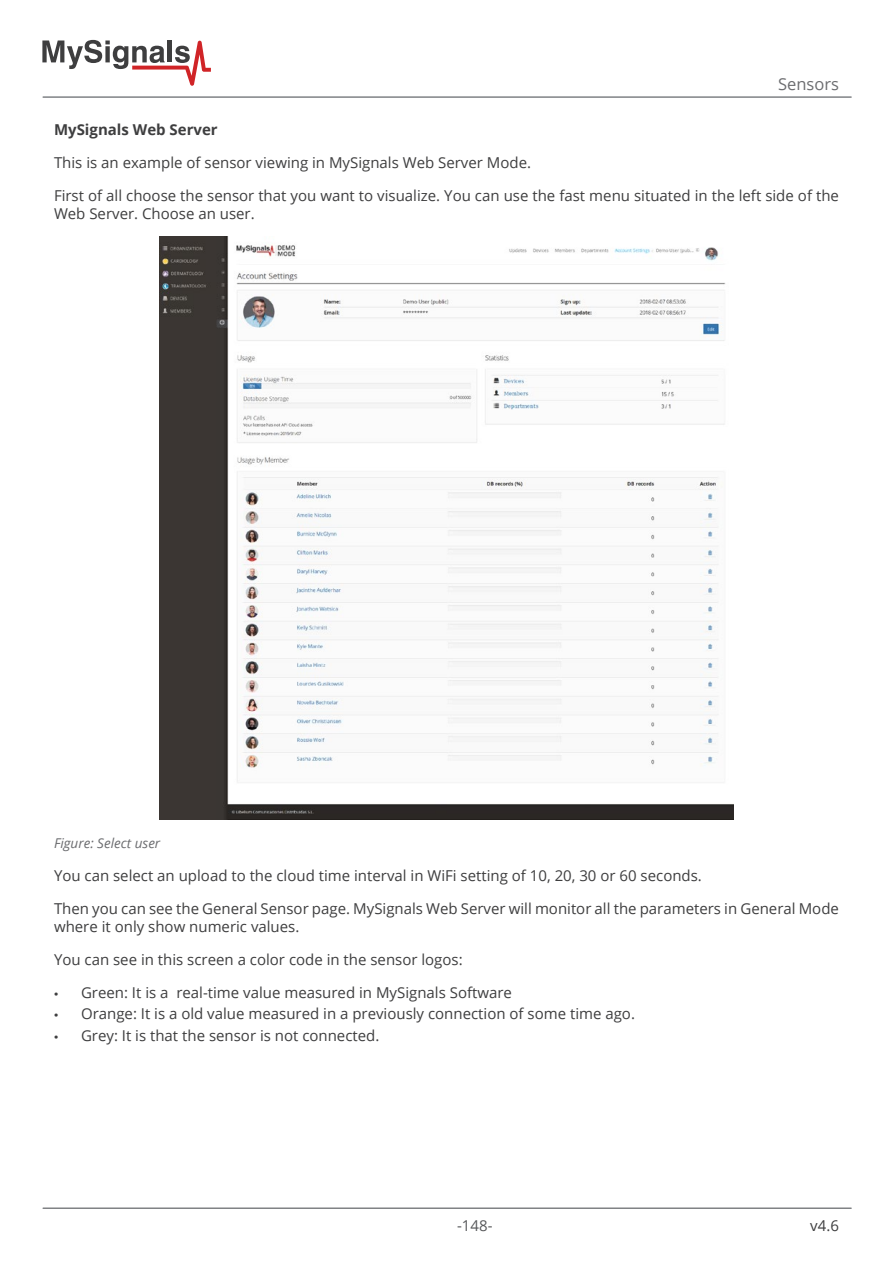
<style>
.page{position:relative;width:893px;height:1263px;background:#fff}
.page>*{position:absolute;margin:0;border:0;box-sizing:border-box;transform-origin:0 0}
.t1{font:16.5px "Open Sans";color:#6c6d70}
.t2{font:15px/18px "Open Sans";color:#3e3e3f}
.t3{font:700 15px "Open Sans";color:#3e3e3f}
.t4{font:15px "Open Sans";color:#57585a}
.Ilustración{font:italic 13.5px "Open Sans";color:#6c6d70}
.s1{font-family:"Myriad Pro"}
</style>
<div class="page">
<hr style="left:43px;top:96px;width:808px;height:2px;background:#808285">
<hr style="left:43px;top:1207px;width:808px;height:2px;background:#808285">
<svg style="left:42px;top:40px;width:169px;height:46px"></svg>
<img style="left:159px;top:237px;width:575px;height:582px">
<p class="t1" style="left:778px;top:72px;width:62px">Sensors</p>
<p class="t3" style="left:54px;top:119px;width:165px">MySignals Web Server</p>
<p class="t2" style="left:54px;top:153px;width:479px">This is an example of sensor viewing in MySignals Web Server Mode.</p>
<p class="t2" style="left:54px;top:186px;width:786px">First of all choose the sensor that you want to visualize. You can use the fast menu situated in the left side of the<br>Web Server. Choose an user.</p>
<p class="Ilustración" style="left:54px;top:833px;width:108px">Figure: Select user</p>
<p class="t2" style="left:54px;top:866px;width:649px">You can select an upload to the cloud time interval in WiFi setting of 10, 20, 30 or 60 seconds.</p>
<p class="t2" style="left:54px;top:899px;width:786px">Then you can see the General Sensor page. MySignals Web Server will monitor all the parameters in General Mode where it only show numeric values.</p>
<p class="t2" style="left:54px;top:950px;width:410px">You can see in this screen a color code in the sensor logos:</p>
<p class="t2" style="left:54px;top:983px;width:459px"><span class="s1">•</span> Green: It is a real-time value measured in MySignals Software</p>
<p class="t2" style="left:54px;top:1004px;width:582px"><span class="s1">•</span> Orange: It is a old value measured in a previously connection of some time ago.</p>
<p class="t2" style="left:54px;top:1026px;width:327px"><span class="s1">•</span> Grey: It is that the sensor is not connected.</p>
<p class="t4" style="left:457px;top:1215px;width:37px">-148-</p>
<p class="t2" style="left:810px;top:1216px;width:30px">v4.6</p>
</div>
